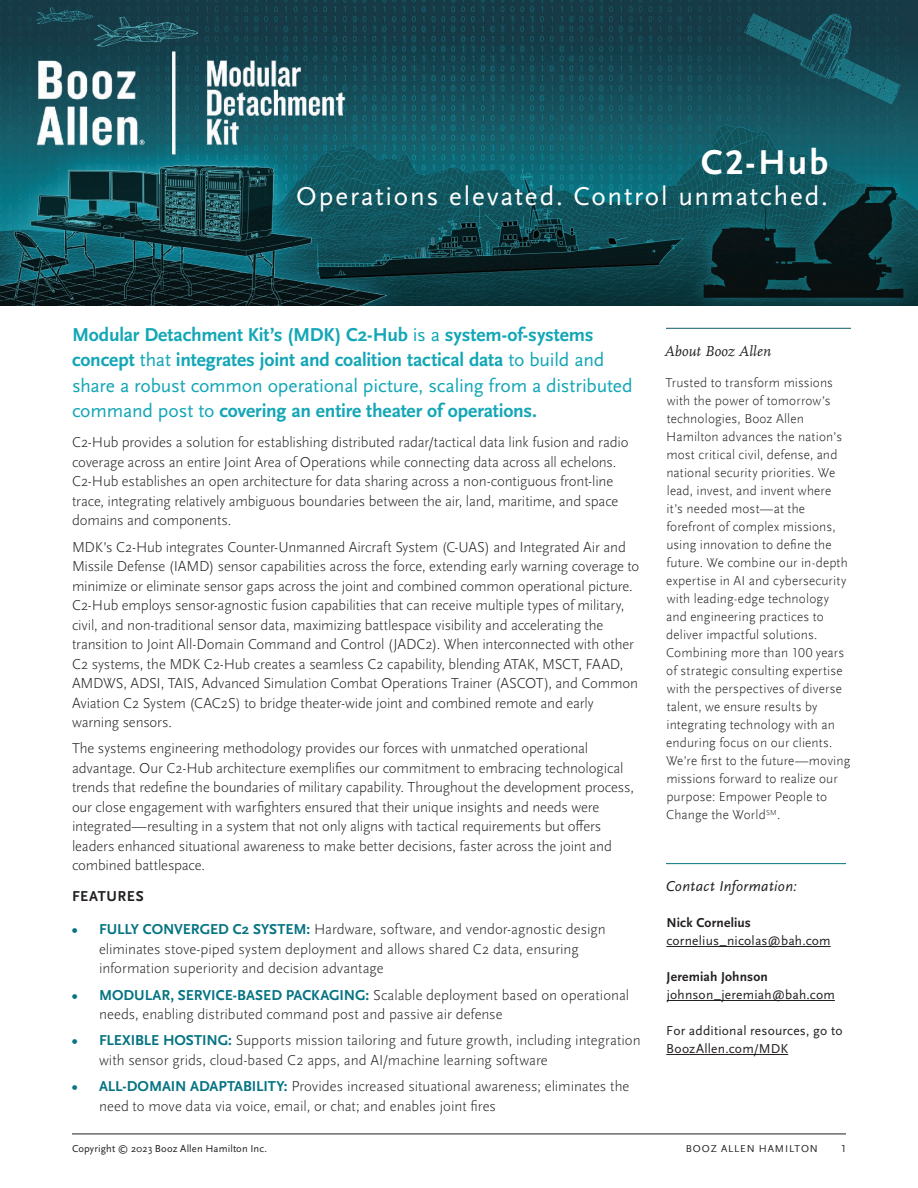
<style>
.page{position:relative;width:918px;height:1188px;background:#fff}
.page>*{position:absolute;margin:0;border:0;box-sizing:border-box;transform-origin:0 0}
.Fact_Sheet_Headline_Level_2{font:700 36px "Scala Sans Pro";color:#fff}
.Fact_Sheet_Headline_Level_2-2{font:27px "Scala Sans Pro";letter-spacing:.065em;color:#fff}
.Text_Intro{font:700 19.5px/25.5px "Scala Sans Pro";letter-spacing:-.01em;color:#13a6b6}
.Text_space_after{font:300 15px/19.5px "Scala Sans Pro";letter-spacing:-.01em;color:#231f20}
.Sidebar_Headline{font:italic 15px "Scala Sans Pro";letter-spacing:.02em;color:#231f20}
.Boilerplate_Headline{font:italic 15px "Scala Offc";letter-spacing:.01em;color:#231f20}
.Subhead_Level_1{font:700 15px "Scala Sans Pro";letter-spacing:.035em;color:#231f20}
.Boilerplate_text_black{font:300 13.5px/18px "Scala Sans Offc";letter-spacing:.01em;color:#231f20}
.Sidebar_Headline-2{font:13.5px/18px "Scala Sans Pro";letter-spacing:.01em;color:#231f20}
.Sidebar_Text{font:13.5px/18px "Scala Sans Pro";letter-spacing:.015em;color:#231f20}
.t1{font:10.5px "Scala Sans Pro";letter-spacing:.015em;color:#231f20}
.t2{font:10.5px "Scala Sans Offc";letter-spacing:.08em;color:#231f20}
.s1{font-weight:400}
.s2{font-weight:700;color:#067482}
.s3{font-weight:700}
</style>
<div class="page">
<img style="left:0;top:0;width:918px;height:306px">
<hr style="left:72px;top:1134px;width:774px;height:1px;background:#231f20">
<hr style="left:666px;top:863px;width:180px;height:1px;background:#067482">
<hr style="left:666px;top:946px;width:165px;height:1px;background:#231f20">
<hr style="left:667px;top:1000px;width:168px;height:1px;background:#231f20">
<hr style="left:666px;top:1054px;width:122px;height:1px;background:#231f20">
<hr style="left:666px;top:328px;width:185px;height:1px;background:#0d5d64">
<p class="Fact_Sheet_Headline_Level_2" style="left:701px;top:141px;width:128px">C2-Hub</p>
<p class="Fact_Sheet_Headline_Level_2-2" style="left:296px;top:181px;width:533px">Operations elevated. Control unmatched.</p>
<p class="Text_Intro" style="left:72px;top:322px;width:562px">Modular Detachment Kit’s (MDK) C2-Hub <span class="s1">is a</span> system-of-systems concept <span class="s1">that</span> integrates joint and coalition tactical data <span class="s1">to build and share a robust common operational picture, scaling from a distributed command post to</span> covering an entire theater of operations.</p>
<p class="Text_space_after" style="left:72px;top:433px;width:558px">C2-Hub provides a solution for establishing distributed radar/tactical data link fusion and radio coverage across an entire Joint Area of Operations while connecting data across all echelons.<br>C2-Hub establishes an open architecture for data sharing across a non-contiguous front-line trace, integrating relatively ambiguous boundaries between the air, land, maritime, and space domains and components.</p>
<p class="Text_space_after" style="left:72px;top:537px;width:569px">MDK’s C2-Hub integrates Counter-Unmanned Aircraft System (C-UAS) and Integrated Air and Missile Defense (IAMD) sensor capabilities across the force, extending early warning coverage to minimize or eliminate sensor gaps across the joint and combined common operational picture.<br>C2-Hub employs sensor-agnostic fusion capabilities that can receive multiple types of military, civil, and non-traditional sensor data, maximizing battlespace visibility and accelerating the transition to Joint All-Domain Command and Control (JADC2). When interconnected with other C2 systems, the MDK C2-Hub creates a seamless C2 capability, blending ATAK, MSCT, FAAD, AMDWS, ADSI, TAIS, Advanced Simulation Combat Operations Trainer (ASCOT), and Common Aviation C2 System (CAC2S) to bridge theater-wide joint and combined remote and early warning sensors.</p>
<p class="Text_space_after" style="left:72px;top:739px;width:564px">The systems engineering methodology provides our forces with unmatched operational advantage. Our C2-Hub architecture exemplifies our commitment to embracing technological trends that redefine the boundaries of military capability. Throughout the development process, our close engagement with warfighters ensured that their unique insights and needs were integrated—resulting in a system that not only aligns with tactical requirements but offers leaders enhanced situational awareness to make better decisions, faster across the joint and combined battlespace.</p>
<p class="Subhead_Level_1" style="left:72px;top:888px;width:73px">FEATURES</p>
<p class="Text_space_after" style="left:99px;top:920px;width:508px;text-indent:-27px"><span class="s2">• FULLY CONVERGED C2 SYSTEM:</span> Hardware, software, and vendor-agnostic design eliminates stove-piped system deployment and allows shared C2 data, ensuring information superiority and decision advantage</p>
<p class="Text_space_after" style="left:99px;top:985px;width:532px;text-indent:-27px"><span class="s2">• MODULAR, SERVICE-BASED PACKAGING:</span> Scalable deployment based on operational needs, enabling distributed command post and passive air defense</p>
<p class="Text_space_after" style="left:99px;top:1031px;width:543px;text-indent:-27px"><span class="s2">• FLEXIBLE HOSTING:</span> Supports mission tailoring and future growth, including integration with sensor grids, cloud-based C2 apps, and AI/machine learning software</p>
<p class="Text_space_after" style="left:99px;top:1076px;width:532px;text-indent:-27px"><span class="s2">• ALL-DOMAIN ADAPTABILITY:</span> Provides increased situational awareness; eliminates the need to move data via voice, email, or chat; and enables joint fires</p>
<p class="Boilerplate_Headline" style="left:664px;top:343px;width:108px">About Booz Allen</p>
<p class="Boilerplate_text_black" style="left:665px;top:374px;width:186px">Trusted to transform missions with the power of tomorrow’s technologies, Booz Allen<br>Hamilton advances the nation’s most critical civil, defense, and national security priorities. We lead, invest, and invent where<br>it’s needed most—at the forefront of complex missions, using innovation to define the future. We combine our in-depth expertise in AI and cybersecurity with leading-edge technology and engineering practices to deliver impactful solutions.<br>Combining more than 100 years of strategic consulting expertise with the perspectives of diverse talent, we ensure results by integrating technology with an enduring focus on our clients.<br>We’re first to the future—moving missions forward to realize our purpose: Empower People to<br>Change the World<sup>SM</sup>.</p>
<p class="Sidebar_Headline" style="left:666px;top:878px;width:133px">Contact Information:</p>
<p class="Sidebar_Headline-2" style="left:666px;top:914px;width:166px"><span class="s3">Nick Cornelius </span>cornelius_nicolas@bah.com</p>
<p class="Sidebar_Headline-2" style="left:667px;top:968px;width:170px"><span class="s3">Jeremiah Johnson </span>johnson_jeremiah@bah.com</p>
<p class="Sidebar_Text" style="left:666px;top:1022px;width:178px">For additional resources, go to<br>BoozAllen.com/MDK</p>
<p class="t1" style="left:72px;top:1143px;width:197px">Copyright © 2023 Booz Allen Hamilton Inc.</p>
<p class="t2" style="left:686px;top:1143px;width:133px">BOOZ ALLEN HAMILTON</p>
<p class="t1" style="left:842px;top:1143px;width:6px">1</p>
</div>
